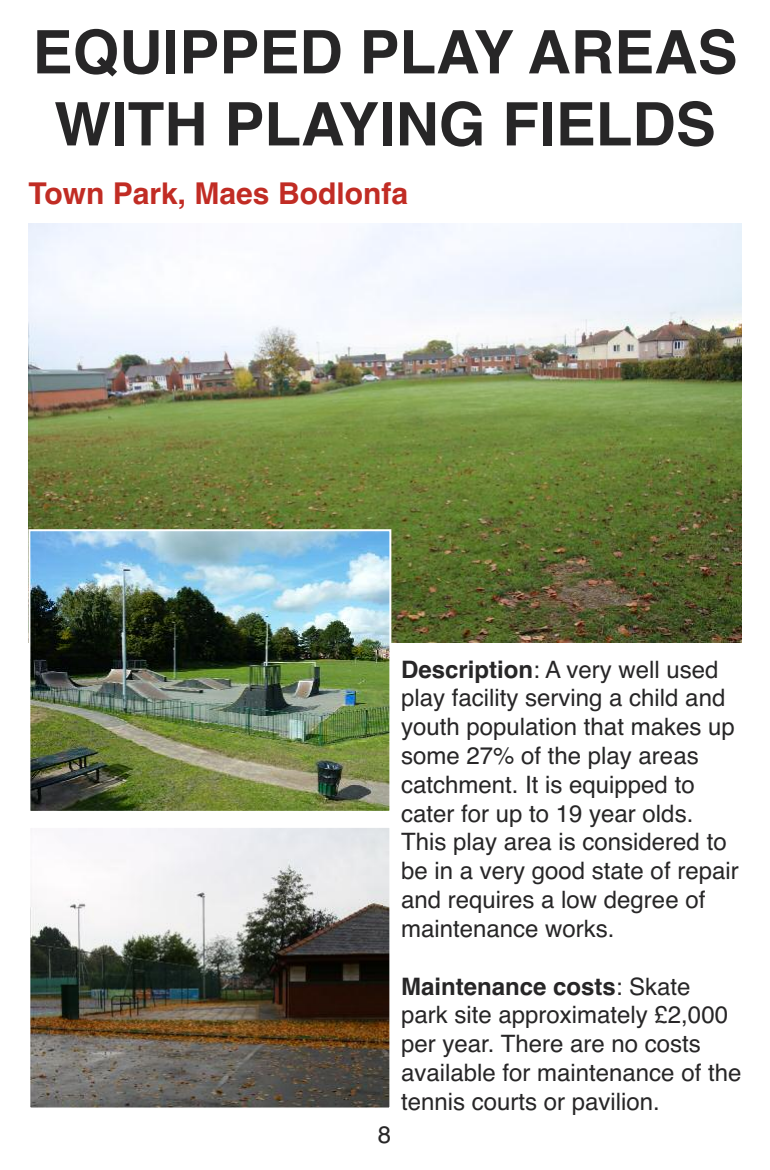
<style>
.page{position:relative;width:770px;height:1170px;background:#fff}
.page>*{position:absolute;margin:0;border:0;box-sizing:border-box;transform-origin:0 0}
.t1{font:700 60px/72px "Helvetica";color:#272627;text-align:center}
.t2{font:700 30px "Helvetica";color:#c12c24}
.t3{font:24px/28.8px "Helvetica";color:#272627}
.s1{font-weight:700}
</style>
<div class="page">
<img style="left:28px;top:224px;width:713px;height:418px">
<img style="left:31px;top:828px;width:357px;height:278px">
<div style="left:28px;top:825px;width:363px;height:284px;border:2px solid #fff"></div>
<img style="left:31px;top:532px;width:357px;height:277px">
<div style="left:28px;top:529px;width:363px;height:283px;border:2px solid #fff"></div>
<h1 class="t1" style="left:32px;top:17px;width:706px">EQUIPPED PLAY AREAS<br>WITH PLAYING FIELDS</h1>
<p class="t2" style="left:28px;top:176px;width:381px">Town Park, Maes Bodlonfa</p>
<p class="t3" style="left:378px;top:1119px;width:15px">8</p>
<p class="t3" style="left:401px;top:654px;width:339px"><span class="s1">Description</span>: A very well used play facility serving a child and youth population that makes up some 27% of the play areas catchment. It is equipped to cater for up to 19 year olds.<br>This play area is considered to be in a very good state of repair and requires a low degree of maintenance works.</p>
<p class="t3" style="left:401px;top:971px;width:342px"><span class="s1">Maintenance costs</span>: Skate park site approximately £2,000 per year. There are no costs available for maintenance of the tennis courts or pavilion.</p>
</div>
